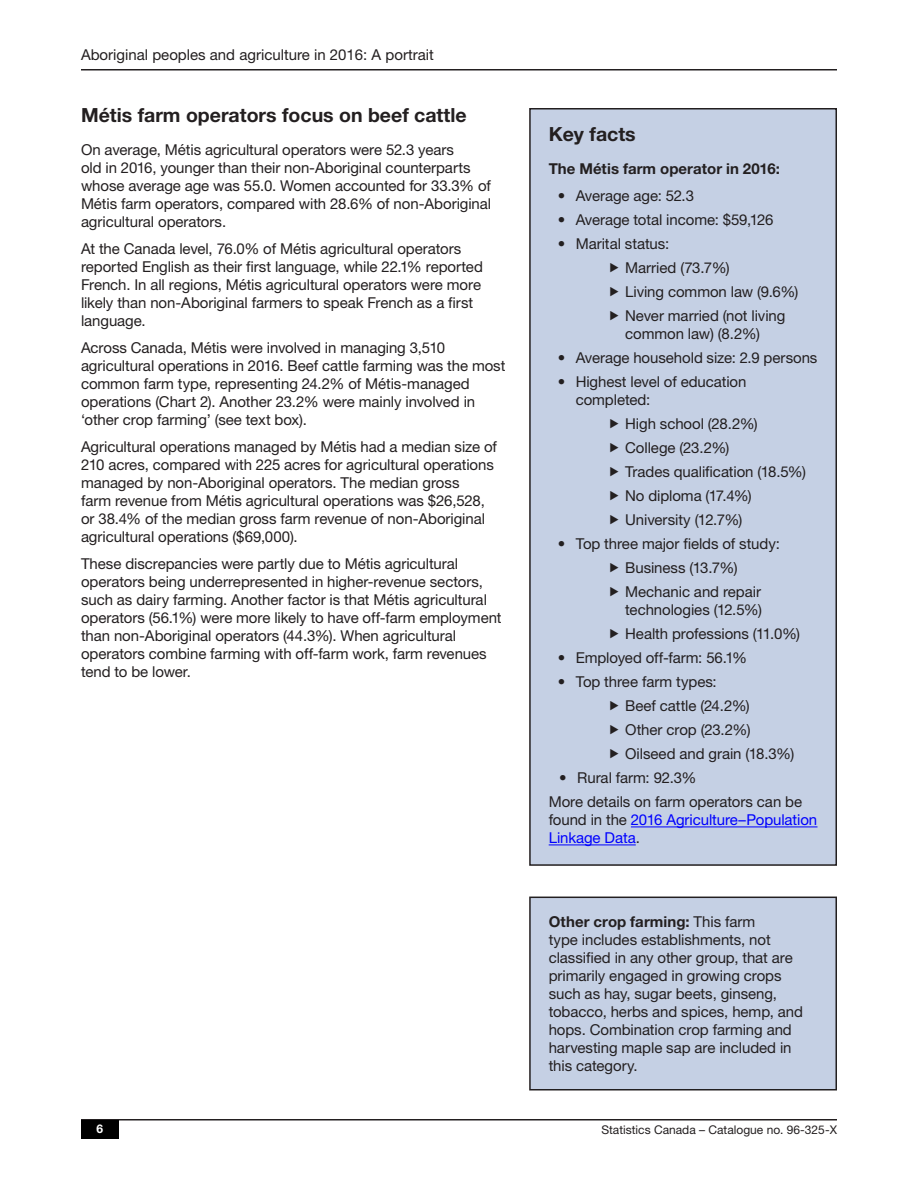
<style>
.page{position:relative;width:918px;height:1188px;background:#fff}
.page>*{position:absolute;margin:0;border:0;box-sizing:border-box;transform-origin:0 0}
.t1{font:700 19.5px "Helvetica Neue LT Std";color:#231f20}
.t2{font:15px/18px "Helvetica Neue LT Std";letter-spacing:-.005em;color:#231f20}
.t3{font:15px/18px "Helvetica Neue LT Std";letter-spacing:-.005em;color:#00f}
.t4{font:700 15px "Helvetica Neue LT Std";letter-spacing:.005em;color:#231f20}
.t5{font:12px "Helvetica Neue LT Std";color:#231f20}
.t6{font:700 12px "Helvetica Neue LT Std";color:#fff}
.s1{color:#231f20}
.s2{font-weight:700}
</style>
<div class="page">
<div style="left:530px;top:109px;width:306px;height:756px;background:#c5d0e4"></div>
<hr style="left:631px;top:827px;width:187px;height:1px;background:#00f">
<hr style="left:549px;top:845px;width:87px;height:1px;background:#00f">
<div style="left:529px;top:108px;width:308px;height:758px;border:2px solid #231f20"></div>
<div style="left:530px;top:897px;width:306px;height:193px;background:#c5d0e4"></div>
<div style="left:529px;top:897px;width:308px;height:193px;border:2px solid #231f20"></div>
<hr style="left:81px;top:1119px;width:756px;height:1px;background:#231f20">
<div style="left:81px;top:1120px;width:38px;height:19px;background:#000"></div>
<hr style="left:81px;top:69px;width:756px;height:1px;background:#231f20">
<p class="t2" style="left:81px;top:46px;width:354px">Aboriginal peoples and agriculture in 2016: A portrait</p>
<h1 class="t1" style="left:81px;top:103px;width:387px">Métis farm operators focus on beef cattle</h1>
<p class="t2" style="left:81px;top:140px;width:412px">On average, Métis agricultural operators were 52.3 years<br>old in 2016, younger than their non-Aboriginal counterparts whose average age was 55.0. Women accounted for 33.3% of Métis farm operators, compared with 28.6% of non-Aboriginal agricultural operators.</p>
<p class="t2" style="left:81px;top:239px;width:403px">At the Canada level, 76.0% of Métis agricultural operators reported English as their first language, while 22.1% reported French. In all regions, Métis agricultural operators were more likely than non-Aboriginal farmers to speak French as a first language.</p>
<p class="t2" style="left:81px;top:338px;width:426px">Across Canada, Métis were involved in managing 3,510 agricultural operations in 2016. Beef cattle farming was the most common farm type, representing 24.2% of Métis-managed operations (Chart 2). Another 23.2% were mainly involved in ‘other crop farming’ (see text box).</p>
<p class="t2" style="left:81px;top:437px;width:417px">Agricultural operations managed by Métis had a median size of 210 acres, compared with 225 acres for agricultural operations managed by non-Aboriginal operators. The median gross<br>farm revenue from Métis agricultural operations was $26,528, or 38.4% of the median gross farm revenue of non-Aboriginal agricultural operations ($69,000).</p>
<p class="t2" style="left:81px;top:554px;width:422px">These discrepancies were partly due to Métis agricultural operators being underrepresented in higher-revenue sectors, such as dairy farming. Another factor is that Métis agricultural operators (56.1%) were more likely to have off-farm employment than non-Aboriginal operators (44.3%). When agricultural operators combine farming with off-farm work, farm revenues tend to be lower.</p>
<h1 class="t1" style="left:549px;top:122px;width:89px">Key facts</h1>
<p class="t4" style="left:549px;top:160px;width:233px">The Métis farm operator in 2016:</p>
<p class="t2" style="left:558px;top:187px;width:138px">• Average age: 52.3</p>
<p class="t2" style="left:558px;top:211px;width:217px">• Average total income: $59,126</p>
<p class="t2" style="left:625px;top:232px;width:175px;line-height:24px;text-indent:-68px">• Marital status:<br>Married (73.7%)<br>Living common law (9.6%)<br>Never married (not living</p>
<p class="t2" style="left:625px;top:325px;width:136px">common law) (8.2%)</p>
<p class="t2" style="left:558px;top:349px;width:261px">• Average household size: 2.9 persons</p>
<p class="t2" style="left:576px;top:373px;width:172px;text-indent:-18px">• Highest level of education completed:</p>
<p class="t2" style="left:625px;top:412px;width:182px;line-height:24px">High school (28.2%)<br>College (23.2%)<br>Trades qualification (18.5%)<br>No diploma (17.4%)<br>University (12.7%)</p>
<p class="t2" style="left:625px;top:532px;width:156px;line-height:24px;text-indent:-68px">• Top three major fields of study:<br>Business (13.7%)<br>Mechanic and repair</p>
<p class="t2" style="left:625px;top:598px;width:176px;line-height:24px">technologies (12.5%)<br>Health professions (11.0%)</p>
<p class="t2" style="left:558px;top:649px;width:191px">• Employed off-farm: 56.1%</p>
<p class="t2" style="left:625px;top:670px;width:171px;line-height:24px;text-indent:-68px">• Top three farm types:<br>Beef cattle (24.2%)<br>Other crop (23.2%)<br>Oilseed and grain (18.3%)</p>
<p class="t2" style="left:549px;top:766px;width:255px;line-height:24px;text-indent:10px">• Rural farm: 92.3%<br>More details on farm operators can be</p>
<p class="t3" style="left:549px;top:811px;width:270px"><span class="s1">found in the</span> 2016 Agriculture–Population<br>Linkage Data<span class="s1">.</span></p>
<p class="t2" style="left:549px;top:912px;width:256px"><span class="s2">Other crop farming:</span> This farm<br>type includes establishments, not classified in any other group, that are primarily engaged in growing crops such as hay, sugar beets, ginseng, tobacco, herbs and spices, hemp, and hops. Combination crop farming and harvesting maple sap are included in this category.</p>
<p class="t6" style="left:97px;top:1122px;width:8px">6</p>
<p class="t5" style="left:601px;top:1122px;width:237px">Statistics Canada – Catalogue no. 96-325-X</p>
</div>
